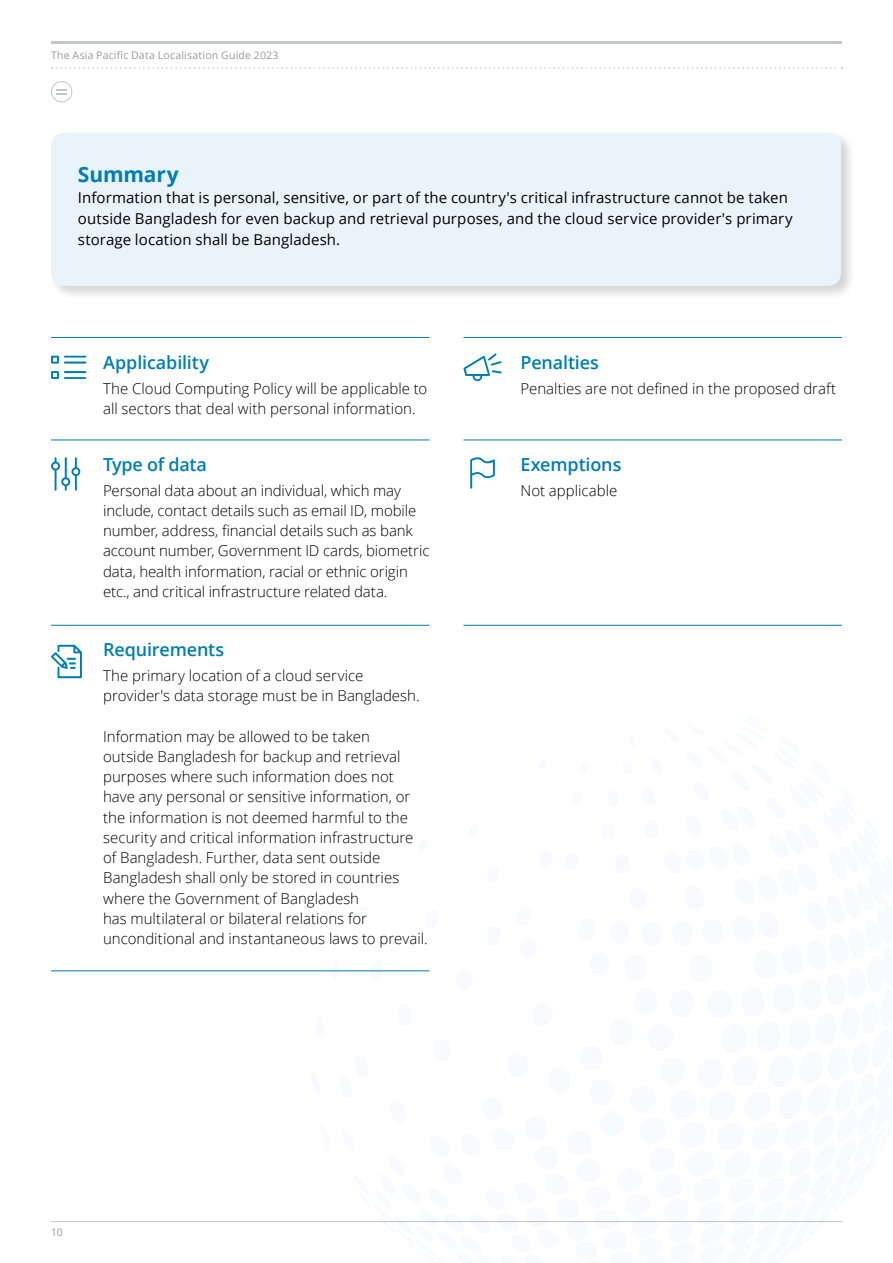
<style>
.page{position:relative;width:893px;height:1263px;background:#fff}
.page>*{position:absolute;margin:0;border:0;box-sizing:border-box;transform-origin:0 0}
.t1{font:700 21px "Open Sans";letter-spacing:-.01em;color:#007db3}
.t2{font:600 18px "Open Sans";letter-spacing:-.01em;color:#007db3}
.t3{font:300 15px/20.2px "Open Sans";color:#000}
.t4{font:15px/21px "Open Sans";letter-spacing:.005em;color:#000}
.t5{font:10.5px "Open Sans";letter-spacing:.02em;color:#989999}
</style>
<div class="page">
<svg style="left:51px;top:81px;width:21px;height:21px"></svg>
<hr style="left:51px;top:41px;width:791px;height:3px;background:#c4c5c5">
<svg style="left:52px;top:67px;width:790px;height:2px"></svg>
<hr style="left:51px;top:1221px;width:791px;height:1px;background:#c4c5c5">
<svg style="left:463px;top:353px;width:39px;height:28px"></svg>
<svg style="left:51px;top:457px;width:29px;height:34px"></svg>
<svg style="left:51px;top:645px;width:31px;height:33px"></svg>
<svg style="left:470px;top:457px;width:25px;height:32px"></svg>
<svg style="left:51px;top:356px;width:8px;height:8px"></svg>
<hr style="left:64px;top:356px;width:22px;height:2px;background:#007db3">
<hr style="left:64px;top:361px;width:22px;height:3px;background:#007db3">
<svg style="left:51px;top:371px;width:8px;height:8px"></svg>
<hr style="left:64px;top:371px;width:22px;height:2px;background:#007db3">
<hr style="left:64px;top:377px;width:22px;height:2px;background:#007db3">
<div style="left:49px;top:130px;width:806px;height:170px;background:#000;opacity:.17"></div>
<div style="left:51px;top:133px;width:790px;height:153px;background:#e8f3fc;border-radius:13px"></div>
<hr style="left:51px;top:337px;width:378px;height:1px;background:#007db3">
<hr style="left:463px;top:337px;width:379px;height:1px;background:#007db3">
<hr style="left:51px;top:440px;width:378px;height:1px;background:#007db3">
<hr style="left:463px;top:440px;width:379px;height:1px;background:#007db3">
<hr style="left:51px;top:625px;width:378px;height:1px;background:#007db3">
<hr style="left:463px;top:625px;width:379px;height:1px;background:#007db3">
<hr style="left:51px;top:970px;width:378px;height:1px;background:#007db3">
<p class="t5" style="left:51px;top:48px;width:229px">The Asia Pacific Data Localisation Guide 2023</p>
<h1 class="t1" style="left:78px;top:159px;width:102px">Summary</h1>
<p class="t4" style="left:78px;top:187px;width:716px">Information that is personal, sensitive, or part of the country's critical infrastructure cannot be taken outside Bangladesh for even backup and retrieval purposes, and the cloud service provider's primary storage location shall be Bangladesh.</p>
<p class="t2" style="left:103px;top:351px;width:107px">Applicability</p>
<p class="t3" style="left:103px;top:378px;width:326px">The Cloud Computing Policy will be applicable to all sectors that deal with personal information.</p>
<p class="t2" style="left:103px;top:452px;width:105px">Type of data</p>
<p class="t3" style="left:103px;top:480px;width:328px">Personal data about an individual, which may include, contact details such as email ID, mobile number, address, financial details such as bank account number, Government ID cards, biometric data, health information, racial or ethnic origin etc., and critical infrastructure related data.</p>
<p class="t2" style="left:103px;top:637px;width:123px">Requirements</p>
<p class="t3" style="left:103px;top:665px;width:318px">The primary location of a cloud service provider's data storage must be in Bangladesh.</p>
<p class="t3" style="left:103px;top:726px;width:326px">Information may be allowed to be taken<br>outside Bangladesh for backup and retrieval purposes where such information does not have any personal or sensitive information, or the information is not deemed harmful to the security and critical information infrastructure of Bangladesh. Further, data sent outside Bangladesh shall only be stored in countries where the Government of Bangladesh<br>has multilateral or bilateral relations for unconditional and instantaneous laws to prevail.</p>
<p class="t2" style="left:521px;top:351px;width:80px">Penalties</p>
<p class="t3" style="left:521px;top:378px;width:317px">Penalties are not defined in the proposed draft</p>
<p class="t2" style="left:521px;top:452px;width:102px">Exemptions</p>
<p class="t3" style="left:521px;top:480px;width:98px">Not applicable</p>
<p class="t5" style="left:51px;top:1225px;width:13px">10</p>
</div>
